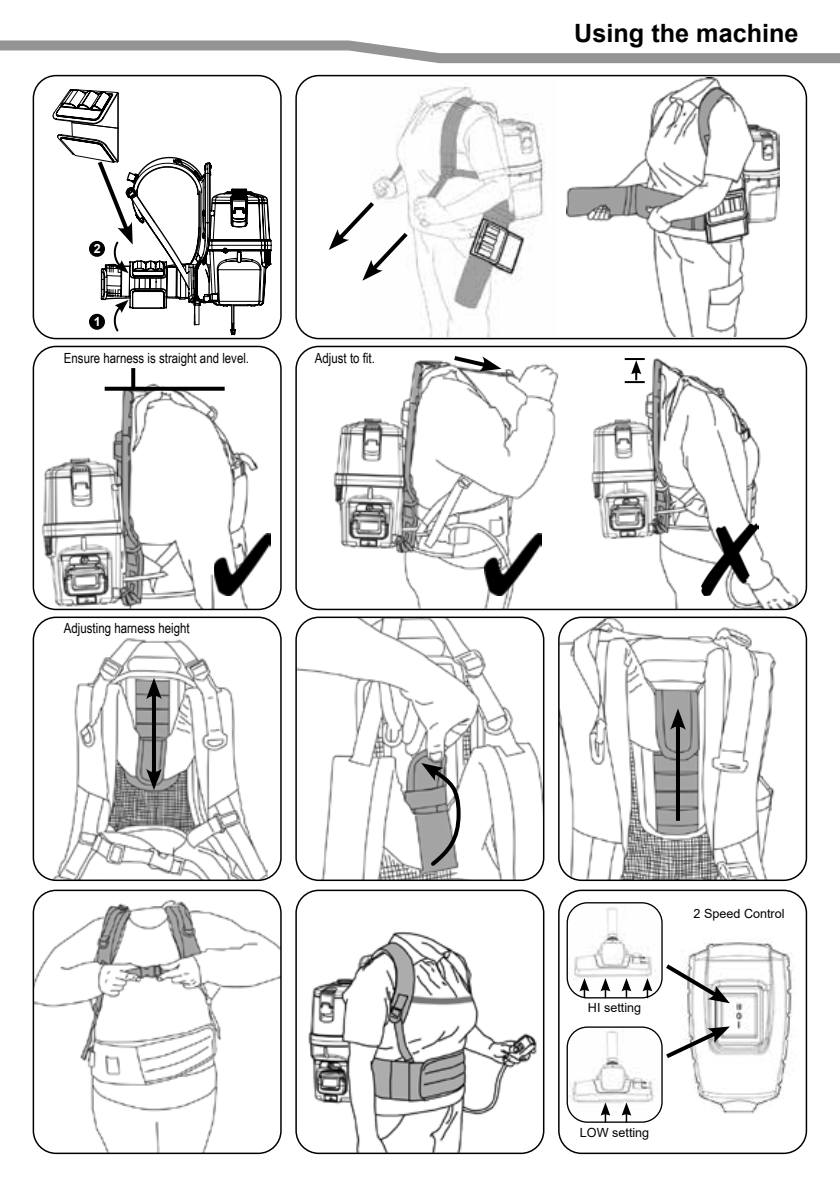
<style>
.page{position:relative;width:840px;height:1191px;background:#fff}
.page>*{position:absolute;margin:0;border:0;box-sizing:border-box;transform-origin:0 0}
.t1{font:700 25.2px "Arial";color:#000}
.t2{font:14px "Arial Narrow";color:#020202}
.t3{font:12.6px "Arial";color:#020202}
.t4{font:700 12.6px "Arial";color:#fff}
</style>
<div class="page">
<div style="left:295px;top:75px;width:511px;height:264px;border:2px solid #000;border-radius:23px"></div>
<div style="left:295px;top:346px;width:511px;height:264px;border:2px solid #000;border-radius:23px"></div>
<img style="left:560px;top:617px;width:246px;height:263px">
<div style="left:557px;top:616px;width:249px;height:265px;border:2px solid #000;border-radius:23px"></div>
<img style="left:681px;top:941px;width:112px;height:173px">
<div style="left:557px;top:889px;width:249px;height:265px;border:2px solid #000;border-radius:23px"></div>
<img style="left:568px;top:902px;width:93px;height:91px">
<div style="left:566px;top:902px;width:96px;height:96px;border:1px solid #000;border-radius:20px"></div>
<img style="left:568px;top:1027px;width:93px;height:92px">
<div style="left:566px;top:1026px;width:96px;height:96px;border:1px solid #000;border-radius:20px"></div>
<img style="left:298px;top:619px;width:245px;height:261px">
<div style="left:295px;top:616px;width:249px;height:265px;border:2px solid #000;border-radius:23px"></div>
<img style="left:298px;top:931px;width:245px;height:221px">
<div style="left:295px;top:889px;width:249px;height:265px;border:2px solid #000;border-radius:23px"></div>
<div style="left:33px;top:75px;width:248px;height:264px;border:2px solid #000;border-radius:23px"></div>
<img style="left:33px;top:383px;width:248px;height:226px">
<div style="left:33px;top:346px;width:248px;height:264px;border:2px solid #000;border-radius:23px"></div>
<img style="left:47px;top:638px;width:220px;height:242px">
<div style="left:33px;top:616px;width:248px;height:265px;border:2px solid #000;border-radius:23px"></div>
<img style="left:33px;top:899px;width:248px;height:254px">
<div style="left:33px;top:889px;width:248px;height:265px;border:2px solid #000;border-radius:23px"></div>
<hr style="left:152px;top:691px;width:4px;height:85px;background:#000">
<svg style="left:146px;top:768px;width:16px;height:22px"></svg>
<svg style="left:146px;top:678px;width:16px;height:21px"></svg>
<img style="left:372px;top:83px;width:173px;height:253px">
<img style="left:566px;top:78px;width:213px;height:258px">
<svg style="left:328px;top:198px;width:83px;height:83px"></svg>
<svg style="left:105px;top:387px;width:119px;height:4px"></svg>
<svg style="left:131px;top:368px;width:4px;height:20px"></svg>
<img style="left:308px;top:356px;width:252px;height:253px">
<img style="left:560px;top:358px;width:239px;height:251px">
<hr style="left:624px;top:358px;width:20px;height:2px;background:#000">
<hr style="left:624px;top:381px;width:20px;height:2px;background:#000">
<img style="left:701px;top:523px;width:56px;height:72px">
<img style="left:484px;top:533px;width:57px;height:62px">
<img style="left:214px;top:533px;width:56px;height:62px">
<svg style="left:421px;top:763px;width:41px;height:106px;background:#999"></svg>
<svg style="left:675px;top:730px;width:4px;height:90px"></svg>
<svg style="left:669px;top:708px;width:16px;height:22px"></svg>
<svg style="left:661px;top:960px;width:68px;height:43px"></svg>
<svg style="left:661px;top:1026px;width:68px;height:35px"></svg>
<svg style="left:579px;top:978px;width:10px;height:20px"></svg>
<svg style="left:600px;top:978px;width:10px;height:20px"></svg>
<svg style="left:600px;top:1102px;width:10px;height:20px"></svg>
<svg style="left:621px;top:978px;width:10px;height:20px"></svg>
<svg style="left:621px;top:1102px;width:10px;height:20px"></svg>
<svg style="left:642px;top:978px;width:10px;height:20px"></svg>
<svg style="left:52px;top:89px;width:229px;height:249px"></svg>
<svg style="left:0;top:40px;width:839px;height:24px"></svg>
<p class="t4" style="left:94px;top:240px;width:9px">2</p>
<p class="t4" style="left:94px;top:313px;width:9px">1</p>
<p class="t2" style="left:64px;top:348px;width:187px">Ensure harness is straight and level.</p>
<p class="t2" style="left:315px;top:348px;width:61px">Adjust to fit.</p>
<p class="t2" style="left:64px;top:617px;width:127px">Adjusting harness height</p>
<h1 class="t1" style="left:574px;top:15px;width:226px">Using the machine</h1>
<p class="t3" style="left:587px;top:999px;width:55px">HI setting</p>
<p class="t3" style="left:693px;top:905px;width:93px">2 Speed Control</p>
<p class="t3" style="left:579px;top:1124px;width:71px">LOW setting</p>
</div>
